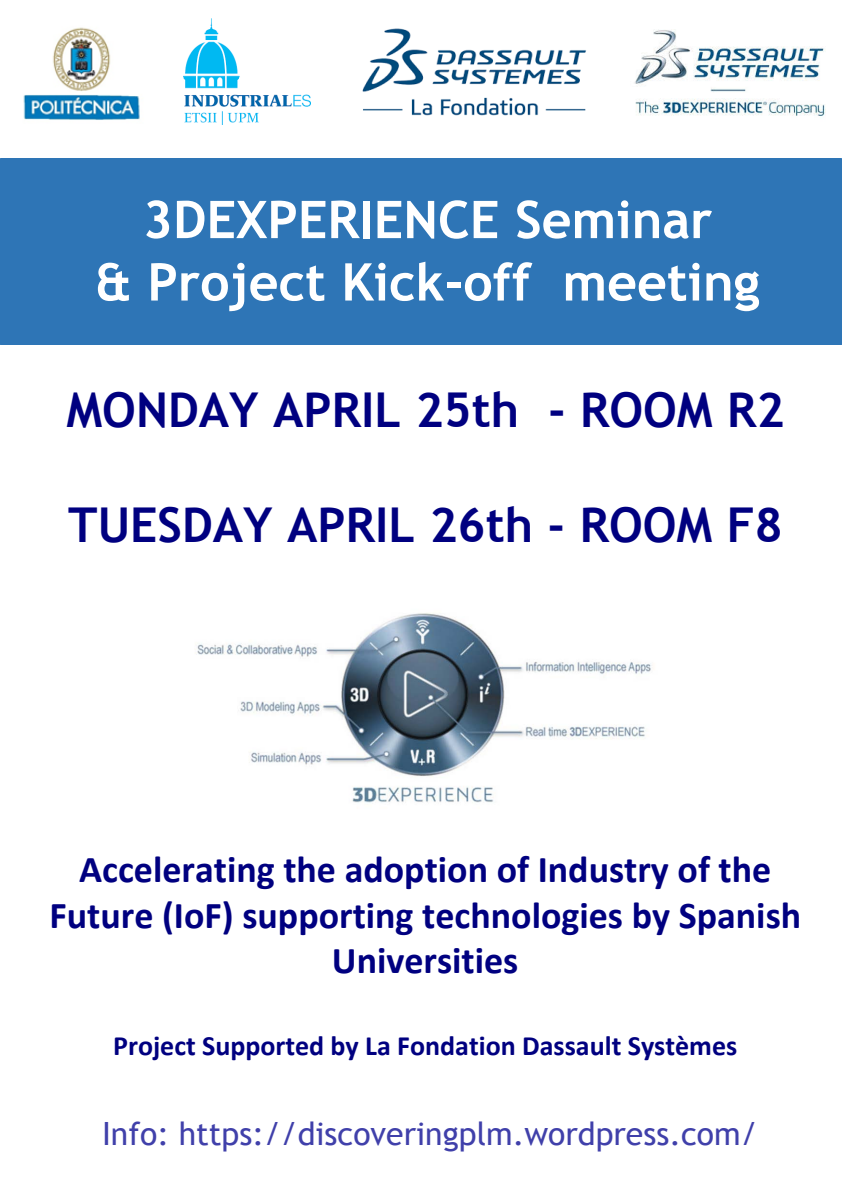
<style>
.page{position:relative;width:842px;height:1191px;background:#fff}
.page>*{position:absolute;margin:0;border:0;box-sizing:border-box;transform-origin:0 0}
.t1{font:700 52px/62.4px "Trebuchet MS";color:#fff;text-align:center}
.t2{font:700 48px "Trebuchet MS";color:#000080}
.t3{font:700 38px/45.6px "Calibri";color:#000080;text-align:center}
.t4{font:32px "Trebuchet MS";color:#4040aa}
.t5{font:700 28px "Calibri";color:#000080}
</style>
<div class="page">
<div style="left:0;top:158px;width:841px;height:186px;background:#2e75b6"></div>
<img style="left:23px;top:27px;width:117px;height:93px">
<img style="left:184px;top:19px;width:127px;height:105px">
<img style="left:362px;top:28px;width:224px;height:88px">
<img style="left:634px;top:30px;width:192px;height:87px">
<img style="left:197px;top:613px;width:455px;height:190px">
<h1 class="t1" style="left:95px;top:188px;width:666px">3DEXPERIENCE Seminar<br>&amp; Project Kick-off meeting</h1>
<p class="t2" style="left:66px;top:380px;width:720px">MONDAY APRIL 25th - ROOM R2</p>
<p class="t2" style="left:68px;top:495px;width:716px">TUESDAY APRIL 26th - ROOM F8</p>
<p class="t3" style="left:49px;top:846px;width:753px">Accelerating the adoption of Industry of the<br>Future (IoF) supporting technologies by Spanish<br>Universities</p>
<p class="t5" style="left:113px;top:1027px;width:626px">Project Supported by La Fondation Dassault Systèmes</p>
<p class="t4" style="left:102px;top:1115px;width:657px">Info: https://discoveringplm.wordpress.com/</p>
</div>
